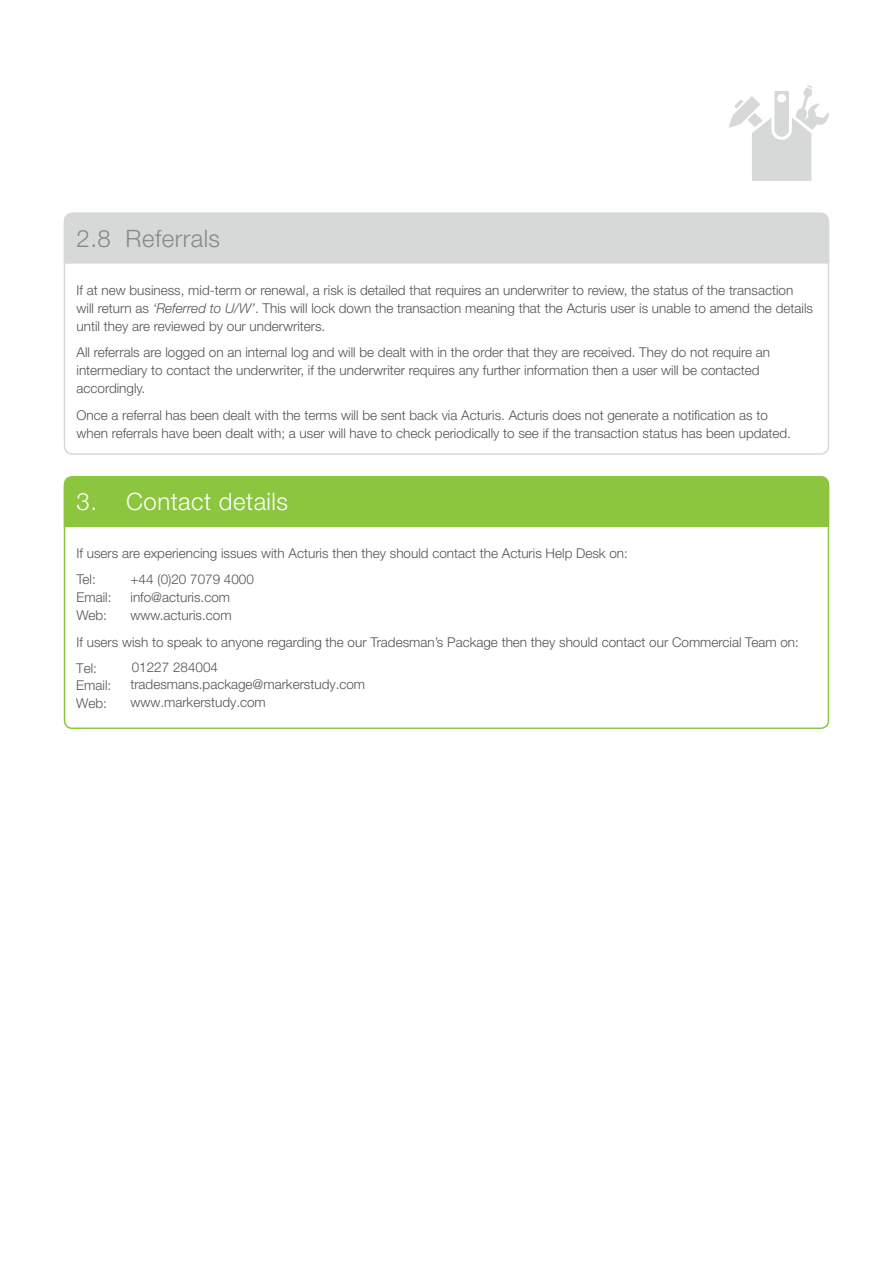
<style>
.page{position:relative;width:893px;height:1263px;background:#fff}
.page>*{position:absolute;margin:0;border:0;box-sizing:border-box;transform-origin:0 0}
.t1{font:300 24px "Helvetica Neue LT Std";letter-spacing:.02em;color:#fff}
.t2{font:300 24px "Helvetica Neue LT Std";letter-spacing:.02em;color:#86898d}
.t3{font:300 13.5px/18px "Helvetica Neue LT Std";color:#505457}
.s1{font-style:italic}
</style>
<div class="page">
<svg style="left:728px;top:85px;width:101px;height:96px"></svg>
<div style="left:63px;top:212px;width:767px;height:53px;background:#d7d9d9"></div>
<div style="left:63px;top:476px;width:767px;height:52px;background:#8bc63e"></div>
<h1 class="t2" style="left:77px;top:224px;width:145px">2.8 Referrals</h1>
<p class="t3" style="left:77px;top:280px;width:738px">If at new business, mid-term or renewal, a risk is detailed that requires an underwriter to review, the status of the transaction will return as <span class="s1">‘Referred to U/W’</span>. This will lock down the transaction meaning that the Acturis user is unable to amend the details until they are reviewed by our underwriters.</p>
<p class="t3" style="left:77px;top:343px;width:695px">All referrals are logged on an internal log and will be dealt with in the order that they are received. They do not require an intermediary to contact the underwriter, if the underwriter requires any further information then a user will be contacted accordingly.</p>
<p class="t3" style="left:77px;top:405px;width:716px">Once a referral has been dealt with the terms will be sent back via Acturis. Acturis does not generate a notification as to when referrals have been dealt with; a user will have to check periodically to see if the transaction status has been updated.</p>
<h1 class="t1" style="left:77px;top:487px;width:213px">3. Contact details</h1>
<p class="t3" style="left:77px;top:540px;width:553px;line-height:26.5px">If users are experiencing issues with Acturis then they should contact the Acturis Help Desk on:<br>Tel:</p>
<p class="t3" style="left:131px;top:570px;width:125px">+44 (0)20 7079 4000</p>
<p class="t3" style="left:77px;top:588px;width:37px">Email:</p>
<p class="t3" style="left:131px;top:588px;width:101px">info@acturis.com</p>
<p class="t3" style="left:77px;top:606px;width:32px">Web:</p>
<p class="t3" style="left:76px;top:602px;width:724px;line-height:26.4px;text-indent:54px">www.acturis.com<br>If users wish to speak to anyone regarding the our Tradesman’s Package then they should contact our Commercial Team on:<br>Tel:</p>
<p class="t3" style="left:132px;top:658px;width:88px">01227 284004</p>
<p class="t3" style="left:76px;top:676px;width:37px">Email:<br>Web:</p>
<p class="t3" style="left:130px;top:675px;width:236px">tradesmans.package@markerstudy.com www.markerstudy.com</p>
</div>
